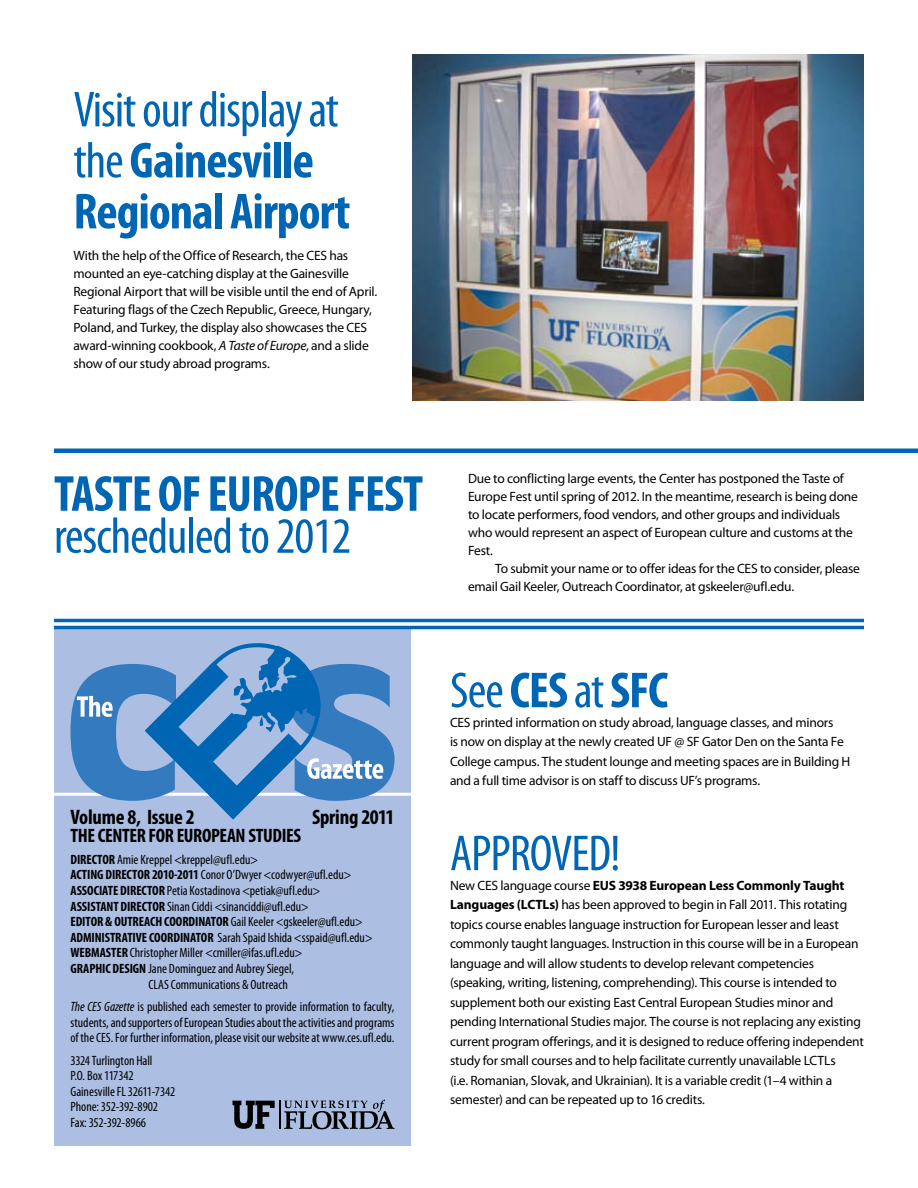
<style>
.page{position:relative;width:918px;height:1188px;background:#fff}
.page>*{position:absolute;margin:0;border:0;box-sizing:border-box;transform-origin:0 0}
.t1{font:700 condensed 51px/51px "Myriad Pro";letter-spacing:-.02em;color:#0066b3}
.t2{font:condensed 51px "Myriad Pro";letter-spacing:-.02em;color:#0066b3}
.t3{font:700 condensed 21px "Myriad Pro";letter-spacing:-.015em;color:#000}
.t4{font:700 condensed 19.5px "Myriad Pro";letter-spacing:-.02em;color:#000}
.t5{font:13.5px/19.5px "Myriad Pro";letter-spacing:-.015em;color:#000}
.t6{font:condensed 13.5px/15.6px "Myriad Pro";letter-spacing:-.005em;color:#000}
.s1{font-weight:400}
.s2{font-style:italic}
.s3{font-weight:700}
</style>
<div class="page">
<img style="left:412px;top:54px;width:452px;height:346px">
<div style="left:54px;top:628px;width:357px;height:518px;background:#acbfe2"></div>
<hr style="left:54px;top:793px;width:357px;height:3px;background:#fff">
<svg style="left:232px;top:1100px;width:162px;height:29px"></svg>
<svg style="left:70px;top:664px;width:324px;height:137px;fill:#347abe"></svg>
<svg style="left:77px;top:696px;width:36px;height:21px"></svg>
<svg style="left:145px;top:643px;width:238px;height:176px"></svg>
<hr style="left:54px;top:619px;width:810px;height:3px;background:#0066b3">
<hr style="left:54px;top:626px;width:810px;height:3px;background:#0066b3">
<div style="left:54px;top:448px;width:864px;height:5px;background:#0066b3"></div>
<h1 class="t1" style="left:74px;top:83px;width:278px"><span class="s1">Visit our display at the</span> Gainesville<br>Regional Airport</h1>
<p class="t5" style="left:74px;top:246px;width:305px;line-height:18px">With the help of the Office of Research, the CES has mounted an eye-catching display at the Gainesville Regional Airport that will be visible until the end of April.<br>Featuring flags of the Czech Republic, Greece, Hungary, Poland, and Turkey, the display also showcases the CES award-winning cookbook, <span class="s2">A Taste of Europe</span>, and a slide show of our study abroad programs.</p>
<h1 class="t1" style="left:54px;top:467px;width:371px">TASTE OF EUROPE FEST</h1>
<h1 class="t2" style="left:54px;top:505px;width:299px">rescheduled to 2012</h1>
<p class="t5" style="left:468px;top:469px;width:392px;line-height:18px">Due to conflicting large events, the Center has postponed the Taste of Europe Fest until spring of 2012. In the meantime, research is being done to locate performers, food vendors, and other groups and individuals who would represent an aspect of European culture and customs at the Fest.</p>
<p class="t5" style="left:468px;top:559px;width:394px;line-height:18px;text-indent:27px">To submit your name or to offer ideas for the CES to consider, please email Gail Keeler, Outreach Coordinator, at gskeeler@ufl.edu.</p>
<h2 class="t3" style="left:70px;top:803px;width:126px">Volume 8, Issue 2</h2>
<h2 class="t3" style="left:312px;top:803px;width:84px">Spring 2011</h2>
<h3 class="t4" style="left:70px;top:823px;width:232px">THE CENTER FOR EUROPEAN STUDIES</h3>
<p class="t6" style="left:70px;top:851px;width:282px"><span class="s3">DIRECTOR</span> Amie Kreppel &lt;kreppel@ufl.edu&gt;<br><span class="s3">ACTING DIRECTOR 2010-2011</span> Conor O’Dwyer &lt;codwyer@ufl.edu&gt; <span class="s3">ASSOCIATE DIRECTOR</span> Petia Kostadinova &lt;petiak@ufl.edu&gt; <span class="s3">ASSISTANT DIRECTOR</span> Sinan Ciddi &lt;sinanciddi@ufl.edu&gt;<br><span class="s3">EDITOR &amp; OUTREACH COORD</span></p>
<p class="t6" style="left:195px;top:914px;width:169px"><span class="s3">INATOR</span> Gail Keeler &lt;gskeeler@ufl.edu&gt;</p>
<p class="t6" style="left:70px;top:929px;width:304px"><span class="s3">ADMINISTRATIVE Coordinator</span> Sarah Spaid Ishida &lt;sspaid@ufl.edu&gt;</p>
<p class="t6" style="left:70px;top:945px;width:234px"><span class="s3">WEBMASTER</span> Christopher Miller &lt;cmiller@ifas.ufl.edu&gt;</p>
<p class="t6" style="left:70px;top:961px;width:225px"><span class="s3">GRAPHIC DESIGN</span> Jane Dominguez and Aubrey Siegel,</p>
<p class="t6" style="left:148px;top:976px;width:141px">CLAS Communications &amp; Outreach</p>
<p class="t6" style="left:70px;top:999px;width:325px;text-align:justify"><span class="s2">The CES Gazette</span> is published each semester to provide information to faculty, students, and supporters of European Studies about the activities and programs of the CES. For further information, please visit our website at www.ces.ufl.edu.</p>
<p class="t6" style="left:70px;top:1052px;width:106px">3324 Turlington Hall<br>P.O. Box 117342<br>Gainesville FL 32611-7342<br>Phone: 352-392-8902<br>Fax: 352-392-8966</p>
<h1 class="t1" style="left:450px;top:664px;width:220px"><span class="s1">See</span> CES <span class="s1">at</span> SFC</h1>
<p class="t5" style="left:450px;top:712px;width:402px">CES printed information on study abroad, language classes, and minors<br>is now on display at the newly created UF @ SF Gator Den on the Santa Fe College campus. The student lounge and meeting spaces are in Building H and a full time advisor is on staff to discuss UF’s programs.</p>
<h1 class="t2" style="left:450px;top:822px;width:172px">APPROVED!</h1>
<p class="t5" style="left:450px;top:875px;width:415px">New CES language course <span class="s3">EUS 3938 European Less Commonly Taught Languages (LCTLs)</span> has been approved to begin in Fall 2011. This rotating topics course enables language instruction for European lesser and least commonly taught languages. Instruction in this course will be in a European language and will allow students to develop relevant competencies (speaking, writing, listening, comprehending). This course is intended to supplement both our existing East Central European Studies minor and pending International Studies major. The course is not replacing any existing current program offerings, and it is designed to reduce offering independent study for small courses and to help facilitate currently unavailable LCTLs<br>(i.e. Romanian, Slovak, and Ukrainian). It is a variable credit (1–4 within a semester) and can be repeated up to 16 credits.</p>
</div>
